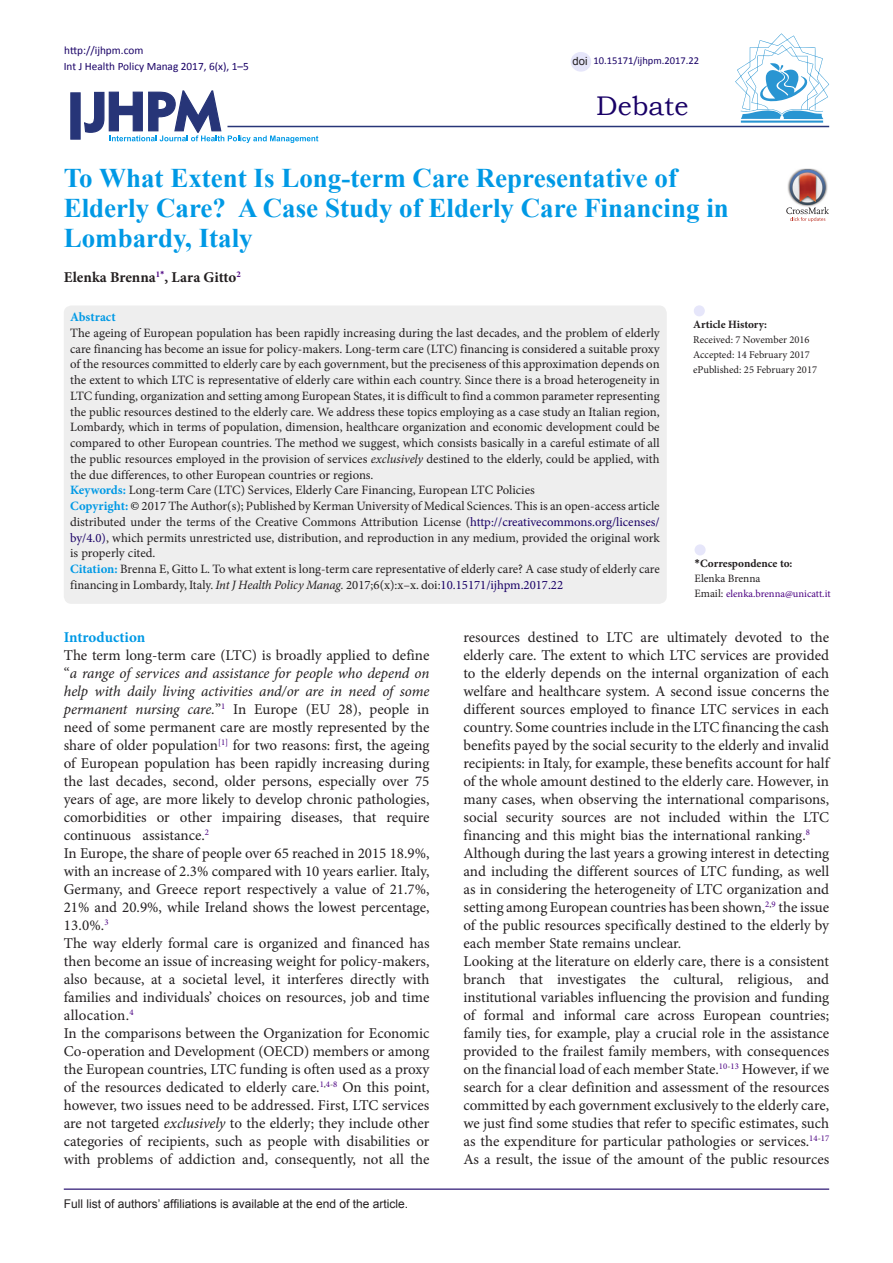
<style>
.page{position:relative;width:893px;height:1263px;background:#fff}
.page>*{position:absolute;margin:0;border:0;box-sizing:border-box;transform-origin:0 0}
.Default{font:700 27px/30px "Times New Roman";color:#0099e5}
.t1{font:27px "Bookman Old Style";color:#190066}
.t2{font:15px/18px "Minion Pro";color:#231f20;text-align:justify}
.Default-2{font:700 15px "Minion Pro";letter-spacing:-.005em;color:#231f20}
.t3{font:700 15px "Minion Pro";letter-spacing:-.005em;color:#0099e5}
.Default-3{font:12.75px/15.8px "Minion Pro";letter-spacing:-.005em;color:#231f20;text-align:justify}
.Default-4{font:700 12.75px "Minion Pro";color:#0099e5}
.t4{font:12px "Arial";color:#231f20}
.t5{font:11.25px "Calibri";color:#190066}
.t6{font:700 11.25px "Minion Pro";color:#231f20}
.t7{font:11.25px "Minion Pro";color:#231f20}
.t8{font:11.25px "Arial";color:#231f20}
.t9{font:10.5px "Minion Pro";color:#231f20}
.t10{font:10.5px "Minion Pro";color:#4b0082}
.t11{font:10.5px "Calibri";color:#190066}
.s1{font-style:italic}
.s2{font-weight:700;color:#0099e5}
.s3{color:#000}
.s4{color:#190066}
.s5{font-family:"Calibri"}
.s6{font-size:11.25px;color:#231f20}
</style>
<div class="page">
<div style="left:64px;top:305px;width:603px;height:299px;background:#eee;border-radius:8px"></div>
<div style="left:694px;top:544px;width:12px;height:11px;background:#e6e6fa;border-radius:50%"></div>
<div style="left:694px;top:305px;width:11px;height:11px;background:#e6e6fa;border-radius:50%"></div>
<hr style="left:64px;top:1188px;width:765px;height:2px;background:#190066">
<svg style="left:84px;top:90px;width:234px;height:53px"></svg>
<div style="left:70px;top:92px;width:11px;height:48px;background:#273578;border:1px solid #273578"></div>
<hr style="left:227px;top:126px;width:602px;height:1px;background:#273578">
<hr style="left:741px;top:121px;width:82px;height:2px;background:#2995d2">
<svg style="left:735px;top:33px;width:94px;height:86px"></svg>
<div style="left:571px;top:52px;width:20px;height:20px;background:#e6e6fa;border-radius:50%"></div>
<svg style="left:786px;top:169px;width:43px;height:53px"></svg>
<p class="t5" style="left:64px;top:43px;width:81px">http://ijhpm.com</p>
<p class="t5" style="left:64px;top:59px;width:187px">Int J Health Policy Manag 2017, 6(x), 1–5</p>
<p class="t8" style="left:573px;top:54px;width:17px">doi</p>
<p class="t11" style="left:593px;top:54px;width:107px">10.15171/ijhpm.2017.22</p>
<p class="t1" style="left:596px;top:88px;width:94px">Debate</p>
<p class="Default" style="left:64px;top:162px;width:667px">To What Extent Is Long-term Care Representative of<br>Elderly Care? A Case Study of Elderly Care Financing in<br>Lombardy, Italy</p>
<p class="Default-2" style="left:64px;top:267px;width:178px">Elenka Brenna<sup>1</sup><sup>*</sup>, Lara Gitto<sup>2</sup></p>
<p class="Default-4" style="left:70px;top:308px;width:47px">Abstract</p>
<p class="Default-3" style="left:70px;top:325px;width:591px">The ageing of European population has been rapidly increasing during the last decades, and the problem of elderly care financing has become an issue for policy-makers. Long-term care (LTC) financing is considered a suitable proxy of the resources committed to elderly care by each government, but the preciseness of this approximation depends on the extent to which LTC is representative of elderly care within each country. Since there is a broad heterogeneity in LTC funding, organization and setting among European States, it is difficult to find a common parameter representing the public resources destined to the elderly care. We address these topics employing as a case study an Italian region, Lombardy, which in terms of population, dimension, healthcare organization and economic development could be compared to other European countries. The method we suggest, which consists basically in a careful estimate of all the public resources employed in the provision of services <span class="s1">exclusively</span> destined to the elderly, could be applied, with the due differences, to other European countries or regions.</p>
<p class="Default-3" style="left:70px;top:482px;width:466px"><span class="s2">Keywords:</span> Long-term Care (LTC) Services, Elderly Care Financing, European LTC Policies</p>
<p class="Default-3" style="left:70px;top:498px;width:591px"><span class="s2">Copyright:</span> <span class="s3">©</span> 2017 The Author(s); Published by Kerman University of Medical Sciences. This is an open-access article distributed under the terms of the Creative Commons Attribution License (<span class="s4">http://creativecommons.org/licenses/ by/4.0)</span>, which permits unrestricted use, distribution, and reproduction in any medium, provided the original work is properly cited.</p>
<p class="Default-3" style="left:70px;top:561px;width:591px"><span class="s2">Citation:</span> Brenna E, Gitto L. To what extent is long-term care representative of elderly care? A case study of elderly care financing in Lombardy, Italy. <span class="s1">Int J Health Policy Manag.</span> 2017;6(x):x–x. doi:<span class="s4">10.15171/ijhpm.2017.22</span></p>
<p class="t6" style="left:694px;top:556px;width:99px"><span class="s5">*</span>Correspondence to:</p>
<p class="t6" style="left:693px;top:317px;width:76px">Article History:</p>
<p class="t9" style="left:693px;top:333px;width:118px">Received: 7 November 2016</p>
<p class="t9" style="left:693px;top:348px;width:118px">Accepted: 14 February 2017</p>
<p class="t9" style="left:693px;top:363px;width:125px">ePublished: 25 February 2017</p>
<p class="t7" style="left:694px;top:571px;width:67px">Elenka Brenna</p>
<p class="t10" style="left:694px;top:587px;width:137px"><span class="s6">Email:</span> elenka.brenna@unicatt.it</p>
<p class="t3" style="left:64px;top:627px;width:83px">Introduction</p>
<p class="t2" style="left:64px;top:647px;width:367px">The term long-term care (LTC) is broadly applied to define “<span class="s1">a range of services and assistance for people who depend on help with daily living activities and/or are in need of some permanent nursing care.</span>”<sup>1</sup> In Europe (EU 28), people in need of some permanent care are mostly represented by the share of older population<sup>[1]</sup> for two reasons: first, the ageing of European population has been rapidly increasing during the last decades, second, older persons, especially over 75 years of age, are more likely to develop chronic pathologies, comorbidities or other impairing diseases, that require continuous assistance.<sup>2</sup></p>
<p class="t2" style="left:64px;top:845px;width:367px">In Europe, the share of people over 65 reached in 2015 18.9%, with an increase of 2.3% compared with 10 years earlier. Italy, Germany, and Greece report respectively a value of 21.7%, 21% and 20.9%, while Ireland shows the lowest percentage, 13.0%.<sup>3</sup></p>
<p class="t2" style="left:64px;top:935px;width:367px">The way elderly formal care is organized and financed has then become an issue of increasing weight for policy-makers, also because, at a societal level, it interferes directly with families and individuals’ choices on resources, job and time allocation.<sup>4</sup></p>
<p class="t2" style="left:64px;top:1025px;width:367px">In the comparisons between the Organization for Economic Co-operation and Development (OECD) members or among the European countries, LTC funding is often used as a proxy of the resources dedicated to elderly care.<sup>1</sup><sup>,</sup><sup>4</sup><sup>-</sup><sup>8</sup> On this point, however, two issues need to be addressed. First, LTC services are not targeted <span class="s1">exclusively</span> to the elderly; they include other categories of recipients, such as people with disabilities or with problems of addiction and, consequently, not all the</p>
<p class="t4" style="left:64px;top:1196px;width:346px">Full list of authors’ affiliations is available at the end of the article.</p>
<p class="t2" style="left:463px;top:629px;width:367px">resources destined to LTC are ultimately devoted to the elderly care. The extent to which LTC services are provided to the elderly depends on the internal organization of each welfare and healthcare system. A second issue concerns the different sources employed to finance LTC services in each country. Some countries include in the LTC financing the cash benefits payed by the social security to the elderly and invalid recipients: in Italy, for example, these benefits account for half of the whole amount destined to the elderly care. However, in many cases, when observing the international comparisons, social security sources are not included within the LTC financing and this might bias the international ranking.<sup>8</sup></p>
<p class="t2" style="left:463px;top:845px;width:367px">Although during the last years a growing interest in detecting and including the different sources of LTC funding, as well as in considering the heterogeneity of LTC organization and setting among European countries has been shown,<sup>2</sup><sup>,</sup><sup>9</sup> the issue of the public resources specifically destined to the elderly by each member State remains unclear.</p>
<p class="t2" style="left:463px;top:953px;width:367px">Looking at the literature on elderly care, there is a consistent branch that investigates the cultural, religious, and institutional variables influencing the provision and funding of formal and informal care across European countries; family ties, for example, play a crucial role in the assistance provided to the frailest family members, with consequences on the financial load of each member State.<sup>10</sup><sup>-</sup><sup>13</sup> However, if we search for a clear definition and assessment of the resources committed by each government exclusively to the elderly care, we just find some studies that refer to specific estimates, such as the expenditure for particular pathologies or services.<sup>14</sup><sup>-</sup><sup>17<br></sup>As a result, the issue of the amount of the public resources</p>
</div>
